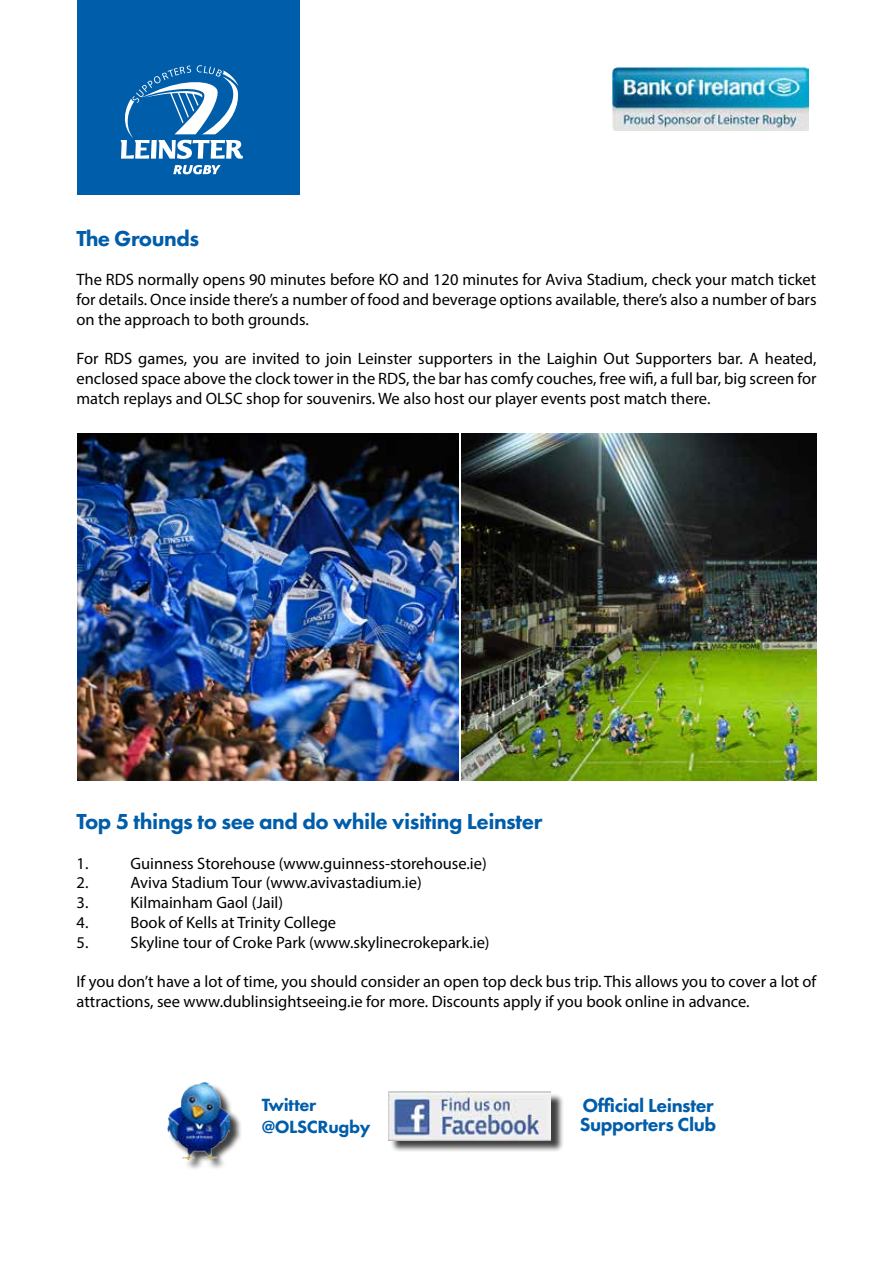
<style>
.page{position:relative;width:893px;height:1263px;background:#fff}
.page>*{position:absolute;margin:0;border:0;box-sizing:border-box;transform-origin:0 0}
.t1{font:800 22.5px "Futura PT";letter-spacing:-.02em;color:#005daa}
.t2{font:800 19.5px/19.5px "Futura PT";letter-spacing:-.02em;color:#005daa}
.t3{font:800 18.3px/22px "Futura PT";letter-spacing:-.02em;color:#005daa}
.t4{font:16.5px/19.8px "Myriad Pro";color:#000;text-align:justify}
</style>
<div class="page">
<img style="left:78px;top:433px;width:380px;height:347px">
<img style="left:612px;top:67px;width:196px;height:63px">
<div style="left:77px;top:0;width:223px;height:195px;background:#005daa"></div>
<svg style="left:173px;top:165px;width:48px;height:9px"></svg>
<svg style="left:121px;top:65px;width:122px;height:94px"></svg>
<div style="left:168px;top:1083px;width:74px;height:88px;background:#000;opacity:.75"></div>
<img style="left:167px;top:1082px;width:63px;height:77px">
<div style="left:390px;top:1093px;width:174px;height:60px;background:#000;opacity:.75"></div>
<img style="left:388px;top:1091px;width:163px;height:49px">
<img style="left:461px;top:433px;width:355px;height:347px">
<h1 class="t1" style="left:77px;top:224px;width:124px">The Grounds</h1>
<p class="t4" style="left:77px;top:270px;width:741px">The RDS normally opens 90 minutes before KO and 120 minutes for Aviva Stadium, check your match ticket for details. Once inside there’s a number of food and beverage options available, there’s also a number of bars on the approach to both grounds.</p>
<p class="t4" style="left:77px;top:349px;width:741px">For RDS games, you are invited to join Leinster supporters in the Laighin Out Supporters bar. A heated, enclosed space above the clock tower in the RDS, the bar has comfy couches, free wifi, a full bar, big screen for match replays and OLSC shop for souvenirs. We also host our player events post match there.</p>
<h1 class="t1" style="left:77px;top:807px;width:467px">Top 5 things to see and do while visiting Leinster</h1>
<p class="t4" style="left:77px;top:853px;width:13px">1.</p>
<p class="t4" style="left:131px;top:853px;width:358px">Guinness Storehouse (www.guinness-storehouse.ie)</p>
<p class="t4" style="left:77px;top:873px;width:13px">2.</p>
<p class="t4" style="left:131px;top:873px;width:293px">Aviva Stadium Tour (www.avivastadium.ie)</p>
<p class="t4" style="left:77px;top:892px;width:13px">3.</p>
<p class="t4" style="left:131px;top:892px;width:154px">Kilmainham Gaol (Jail)</p>
<p class="t4" style="left:77px;top:912px;width:13px">4.</p>
<p class="t4" style="left:131px;top:912px;width:207px">Book of Kells at Trinity College</p>
<p class="t4" style="left:77px;top:932px;width:13px">5.</p>
<p class="t4" style="left:131px;top:932px;width:361px">Skyline tour of Croke Park (www.skylinecrokepark.ie)</p>
<p class="t4" style="left:77px;top:972px;width:741px">If you don’t have a lot of time, you should consider an open top deck bus trip. This allows you to cover a lot of attractions, see www.dublinsightseeing.ie for more. Discounts apply if you book online in advance.</p>
<p class="t3" style="left:262px;top:1093px;width:110px">Twitter @OLSCRugby</p>
<p class="t2" style="left:580px;top:1095px;width:138px">Official Leinster<br>Supporters Club</p>
</div>
